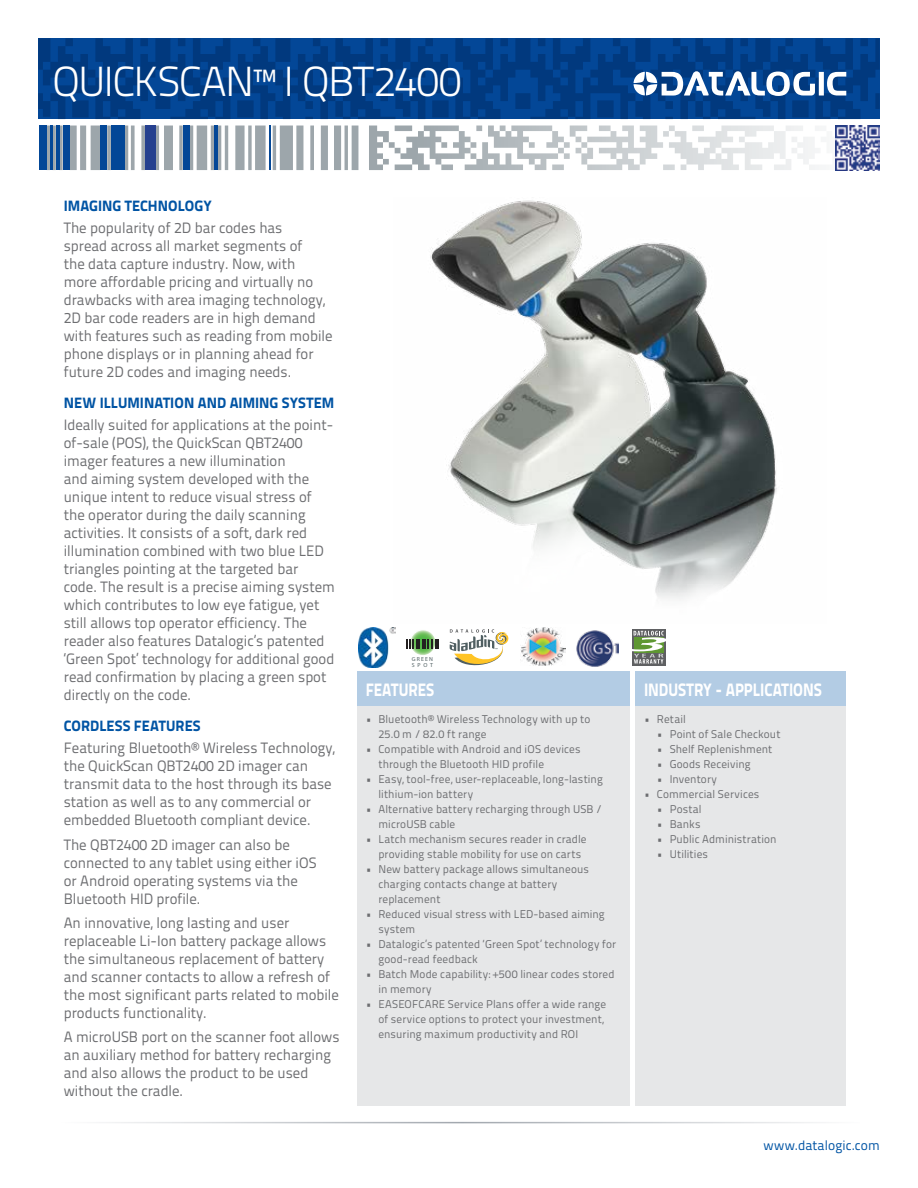
<style>
.page{position:relative;width:918px;height:1188px;background:#fff}
.page>*{position:absolute;margin:0;border:0;box-sizing:border-box;transform-origin:0 0}
.t1{font:300 42px "Titillium Text 22 L";letter-spacing:-.025em;color:#fff}
.t2{font:800 18px "Titillium Text 22 L";letter-spacing:-.005em;color:#fff;scale:.85 1}
.t3{font:15px/18px "Titillium Text 22 L";color:#6d6e71}
.t4{font:800 15px "Titillium Text 22 L";letter-spacing:.005em;color:#0054a4}
.t5{font:13.5px "Titillium Text 22 L";letter-spacing:.005em;color:#0054a4}
.t6{font:11.25px/15px "Titillium Text 22 L";letter-spacing:.015em;color:#6d6e71}
.t7{font:900 5.85px/5.8px "Myriad Pro";letter-spacing:.2em;color:#505f62}
</style>
<div class="page">
<svg style="left:38px;top:38px;width:842px;height:81px;fill:#013a81"></svg>
<svg style="left:395px;top:126px;width:424px;height:44px"></svg>
<div style="left:39px;top:126px;width:8px;height:44px;background:#034797"></div>
<div style="left:63px;top:126px;width:7px;height:44px;background:#034797"></div>
<hr style="left:50px;top:126px;width:2px;height:44px;background:#034797">
<hr style="left:56px;top:126px;width:3px;height:44px;background:#034797">
<hr style="left:269px;top:126px;width:2px;height:44px;background:#034797">
<div style="left:183px;top:126px;width:7px;height:44px;background:#034797"></div>
<hr style="left:214px;top:126px;width:4px;height:44px;background:#034797">
<div style="left:100px;top:126px;width:7px;height:44px;background:#034797"></div>
<div style="left:111px;top:126px;width:14px;height:44px;background:#034797"></div>
<div style="left:145px;top:126px;width:11px;height:44px;background:#25408f"></div>
<hr style="left:58px;top:1122px;width:802px;height:1px;background:#9da3aa">
<div style="left:357px;top:672px;width:272px;height:34px;background:#b3cce4"></div>
<div style="left:636px;top:672px;width:210px;height:34px;background:#b3cce4"></div>
<div style="left:357px;top:706px;width:272px;height:400px;background:#e6e7e8"></div>
<div style="left:636px;top:706px;width:210px;height:400px;background:#e6e7e8"></div>
<svg style="left:634px;top:71px;width:212px;height:25px"></svg>
<img style="left:835px;top:126px;width:45px;height:44px">
<svg style="left:450px;top:629px;width:59px;height:43px"></svg>
<img style="left:576px;top:630px;width:42px;height:37px">
<svg style="left:410px;top:630px;width:25px;height:25px"></svg>
<svg style="left:406px;top:639px;width:32px;height:10px"></svg>
<svg style="left:632px;top:629px;width:33px;height:36px"></svg>
<svg style="left:632px;top:631px;width:34px;height:33px"></svg>
<img style="left:520px;top:628px;width:46px;height:37px">
<img style="left:430px;top:200px;width:347px;height:400px">
<img style="left:359px;top:628px;width:36px;height:39px">
<h1 class="t1" style="left:53px;top:51px;width:410px">QUICKSCAN™ I QBT2400</h1>
<p class="t4" style="left:64px;top:194px;width:150px">IMAGING TECHNOLOGY</p>
<p class="t3" style="left:64px;top:218px;width:270px">The popularity of 2D bar codes has<br>spread across all market segments of<br>the data capture industry. Now, with<br>more affordable pricing and virtually no drawbacks with area imaging technology, 2D bar code readers are in high demand with features such as reading from mobile phone displays or in planning ahead for future 2D codes and imaging needs.</p>
<p class="t4" style="left:64px;top:391px;width:272px">NEW ILLUMINATION AND AIMING SYSTEM</p>
<p class="t3" style="left:64px;top:415px;width:273px">Ideally suited for applications at the point&shy;of-sale (POS), the QuickScan QBT2400 imager features a new illumination<br>and aiming system developed with the unique intent to reduce visual stress of the operator during the daily scanning activities. It consists of a soft, dark red illumination combined with two blue LED triangles pointing at the targeted bar code. The result is a precise aiming system which contributes to low eye fatigue, yet still allows top operator efficiency. The reader also features Datalogic’s patented ‘Green Spot’ technology for additional good read confirmation by placing a green spot directly on the code.</p>
<p class="t4" style="left:64px;top:714px;width:138px">CORDLESS FEATURES</p>
<p class="t3" style="left:64px;top:738px;width:273px">Featuring Bluetooth® Wireless Technology, the QuickScan QBT2400 2D imager can transmit data to the host through its base station as well as to any commercial or embedded Bluetooth compliant device.</p>
<p class="t3" style="left:64px;top:835px;width:254px">The QBT2400 2D imager can also be connected to any tablet using either iOS or Android operating systems via the Bluetooth HID profile.</p>
<p class="t3" style="left:64px;top:913px;width:277px">An innovative, long lasting and user replaceable Li-Ion battery package allows the simultaneous replacement of battery and scanner contacts to allow a refresh of the most significant parts related to mobile products functionality.</p>
<p class="t3" style="left:64px;top:1027px;width:277px">A microUSB port on the scanner foot allows an auxiliary method for battery recharging and also allows the product to be used without the cradle.</p>
<p class="t7" style="left:412px;top:656px;width:23px">GREEN<br>SPOT</p>
<p class="t2" style="left:366px;top:675px;width:82px">FEATURES</p>
<p class="t2" style="left:644px;top:675px;width:211px">INDUSTRY - APPLICATIONS</p>
<p class="t6" style="left:378px;top:711px;width:214px;text-indent:-13px">• Bluetooth® Wireless Technology with up to<br>25.0 m / 82.0 ft range</p>
<p class="t6" style="left:378px;top:741px;width:204px;text-indent:-13px">• Compatible with Android and iOS devices through the Bluetooth HID profile</p>
<p class="t6" style="left:378px;top:771px;width:226px;text-indent:-13px">• Easy, tool-free, user-replaceable, long-lasting lithium-ion battery</p>
<p class="t6" style="left:378px;top:801px;width:225px;text-indent:-13px">• Alternative battery recharging through USB / microUSB cable</p>
<p class="t6" style="left:378px;top:831px;width:210px;text-indent:-13px">• Latch mechanism secures reader in cradle providing stable mobility for use on carts</p>
<p class="t6" style="left:378px;top:861px;width:212px;text-indent:-13px">• New battery package allows simultaneous charging contacts change at battery replacement</p>
<p class="t6" style="left:378px;top:906px;width:228px;text-indent:-13px">• Reduced visual stress with LED-based aiming system</p>
<p class="t6" style="left:378px;top:936px;width:239px;text-indent:-13px">• Datalogic’s patented ‘Green Spot’ technology for good-read feedback</p>
<p class="t6" style="left:378px;top:966px;width:238px;text-indent:-13px">• Batch Mode capability: +500 linear codes stored in memory</p>
<p class="t6" style="left:378px;top:996px;width:229px;text-indent:-13px">• EASEOFCARE Service Plans offer a wide range of service options to protect your investment, ensuring maximum productivity and ROI</p>
<p class="t6" style="left:644px;top:711px;width:43px">• Retail</p>
<p class="t6" style="left:657px;top:726px;width:125px">• Point of Sale Checkout</p>
<p class="t6" style="left:657px;top:741px;width:117px">• Shelf Replenishment</p>
<p class="t6" style="left:657px;top:756px;width:95px">• Goods Receiving</p>
<p class="t6" style="left:657px;top:771px;width:62px">• Inventory</p>
<p class="t6" style="left:644px;top:786px;width:117px">• Commercial Services</p>
<p class="t6" style="left:657px;top:801px;width:46px">• Postal</p>
<p class="t6" style="left:657px;top:816px;width:45px">• Banks</p>
<p class="t6" style="left:657px;top:831px;width:121px">• Public Administration</p>
<p class="t6" style="left:657px;top:846px;width:53px">• Utilities</p>
<p class="t5" style="left:763px;top:1135px;width:118px">www.datalogic.com</p>
</div>
